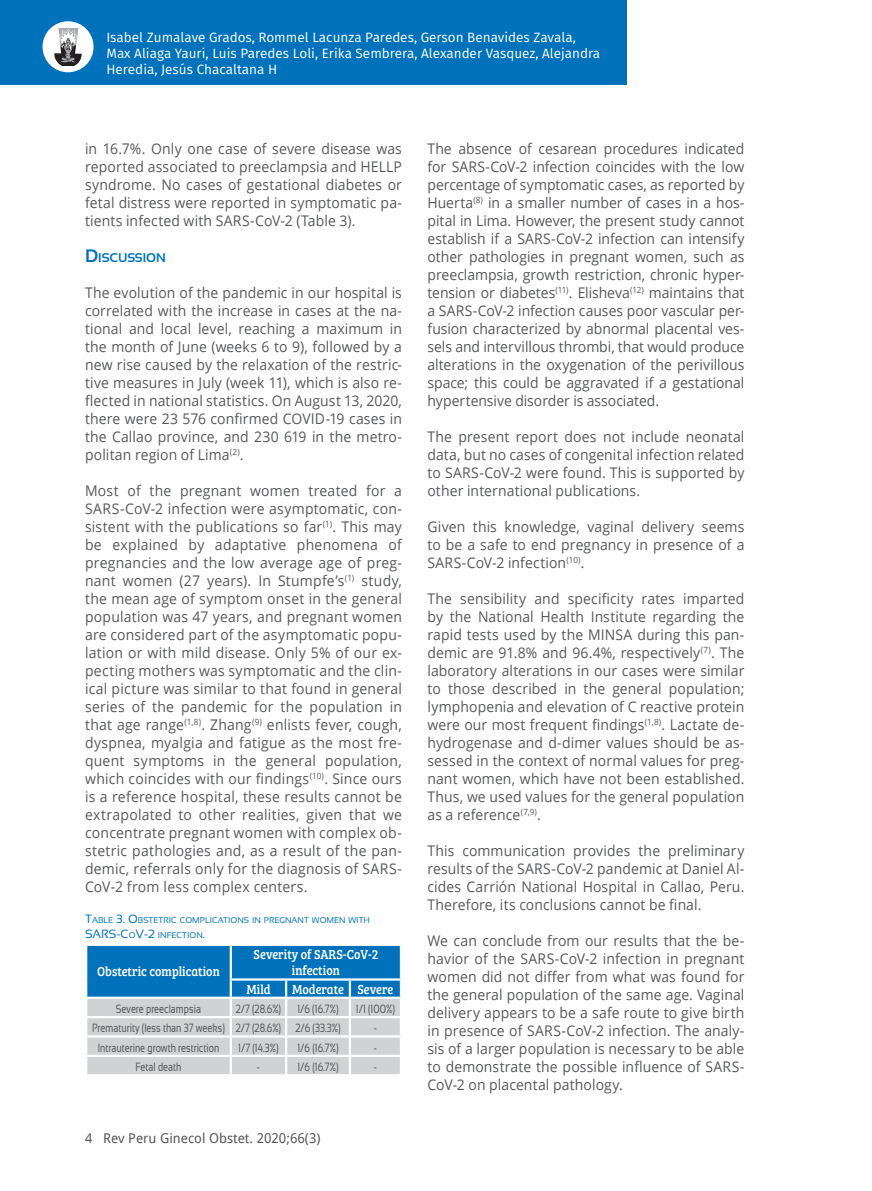
<style>
.page{position:relative;width:872px;height:1191px;background:#fff}
.page>*{position:absolute;margin:0;border:0;box-sizing:border-box;transform-origin:0 0}
.t1{font:14.7px/18px "Open Sans";letter-spacing:.005em;color:#57585a;text-align:justify;scale:.95 1}
.t2{font:13.5px/16.2px "Fira Sans";color:#fff}
.t3{font:13.5px/16.5px "Bree Serif";color:#fff;text-align:center;scale:.9 1}
.t4{font:13.5px "Droid Sans";color:#57585a}
.t5{font:700 12.6px "Sansation";color:#0072bc}
.t6{font:12px "Sansation";color:#57585a;scale:.75 1}
.t7{font:12px "Sansation";color:#0072bc}
.t8{font:8.4px "Sansation";color:#0072bc}
.s1{font-size:18px}
.s2{font-size:12px}
</style>
<div class="page">
<div style="left:0;top:0;width:626px;height:85px;background:#0072bc"></div>
<div style="left:43px;top:21px;width:51px;height:51px;background:#fff;border-radius:50%"></div>
<svg style="left:54px;top:28px;width:28px;height:38px"></svg>
<svg style="left:86px;top:945px;width:315px;height:130px;background:#88b3d0"></svg>
<hr style="left:85px;top:996px;width:146px;height:3px;background:#fff">
<hr style="left:231px;top:996px;width:55px;height:3px;background:#fff">
<hr style="left:286px;top:996px;width:64px;height:3px;background:#fff">
<hr style="left:350px;top:996px;width:52px;height:3px;background:#fff">
<p class="t2" style="left:106px;top:29px;width:495px">Isabel Zumalave Grados, Rommel Lacunza Paredes, Gerson Benavides Zavala,<br>Max Aliaga Yauri, Luis Paredes Loli, Erika Sembrera, Alexander Vasquez, Alejandra<br>Heredia, Jesús Chacaltana H</p>
<p class="t1" style="left:85px;top:139px;width:335px">in 16.7%. Only one case of severe disease was reported associated to preeclampsia and HELLP syndrome. No cases of gestational diabetes or fetal distress were reported in symptomatic pa&shy;tients infected with SARS-CoV-2 (Table 3).</p>
<p class="t5" style="left:85px;top:251px;width:82px"><span class="s1">D</span>ISCUSSION</p>
<p class="t1" style="left:85px;top:283px;width:335px">The evolution of the pandemic in our hospital is correlated with the increase in cases at the na&shy;tional and local level, reaching a maximum in the month of June (weeks 6 to 9), followed by a new rise caused by the relaxation of the restric&shy;tive measures in July (week 11), which is also re&shy;flected in national statistics. On August 13, 2020, there were 23 576 confirmed COVID-19 cases in the Callao province, and 230 619 in the metro&shy;politan region of Lima<sup>(2)</sup>.</p>
<p class="t1" style="left:85px;top:481px;width:335px">Most of the pregnant women treated for a SARS-CoV-2 infection were asymptomatic, con&shy;sistent with the publications so far<sup>(1)</sup>. This may be explained by adaptative phenomena of pregnancies and the low average age of preg&shy;nant women (27 years). In Stumpfe’s<sup>(1)</sup> study, the mean age of symptom onset in the general population was 47 years, and pregnant women are considered part of the asymptomatic popu&shy;lation or with mild disease. Only 5% of our ex&shy;pecting mothers was symptomatic and the clin&shy;ical picture was similar to that found in general series of the pandemic for the population in that age range<sup>(1,8)</sup>. Zhang<sup>(9)</sup> enlists fever, cough, dyspnea, myalgia and fatigue as the most fre&shy;quent symptoms in the general population, which coincides with our findings<sup>(10)</sup>. Since ours is a reference hospital, these results cannot be extrapolated to other realities, given that we concentrate pregnant women with complex ob&shy;stetric pathologies and, as a result of the pan&shy;demic, referrals only for the diagnosis of SARS-CoV-2 from less complex centers.</p>
<p class="t8" style="left:85px;top:915px;width:286px"><span class="s2">T</span>ABLE <span class="s2">3. O</span> BSTETRIC COMPLICATIONS IN PREGNANT WOMEN WITH</p>
<p class="t7" style="left:85px;top:926px;width:9px">SARS</p>
<p class="t8" style="left:116px;top:930px;width:90px"><span class="s2">-C</span> O<span class="s2">V-2</span> INFECTION<span class="s2">.</span></p>
<p class="t3" style="left:97px;top:962px;width:138px">Obstetric complication</p>
<p class="t3" style="left:254px;top:945px;width:140px">Severity of SARS-CoV-2 infection</p>
<p class="t3" style="left:246px;top:979px;width:28px">Mild</p>
<p class="t3" style="left:292px;top:979px;width:114px">Moderate Severe</p>
<p class="t6" style="left:116px;top:1002px;width:115px">Severe preeclampsia</p>
<p class="t6" style="left:236px;top:1002px;width:62px">2/7 (28.6%)</p>
<p class="t6" style="left:297px;top:1002px;width:56px">1/6 (16.7%)</p>
<p class="t6" style="left:356px;top:1002px;width:54px">1/1 (100%)</p>
<p class="t6" style="left:92px;top:1021px;width:333px">Prematurity (less than 37 weeks) 2/7 (28.6%) 2/6 (33.3%)</p>
<p class="t6" style="left:374px;top:1021px;width:6px">-</p>
<p class="t6" style="left:98px;top:1040px;width:164px">Intrauterine growth restriction</p>
<p class="t6" style="left:238px;top:1040px;width:55px">1/7 (14.3%)</p>
<p class="t6" style="left:297px;top:1040px;width:56px">1/6 (16.7%)</p>
<p class="t6" style="left:374px;top:1040px;width:6px">-</p>
<p class="t6" style="left:136px;top:1060px;width:63px">Fetal death</p>
<p class="t6" style="left:257px;top:1060px;width:6px">-</p>
<p class="t6" style="left:297px;top:1060px;width:56px">1/6 (16.7%)</p>
<p class="t6" style="left:374px;top:1060px;width:6px">-</p>
<p class="t4" style="left:85px;top:1128px;width:237px">4 Rev Peru Ginecol Obstet. 2020;66(3)</p>
<p class="t1" style="left:427px;top:139px;width:335px">The absence of cesarean procedures indicated for SARS-CoV-2 infection coincides with the low percentage of symptomatic cases, as reported by Huerta<sup>(8)</sup> in a smaller number of cases in a hos&shy;pital in Lima. However, the present study cannot establish if a SARS-CoV-2 infection can intensify other pathologies in pregnant women, such as preeclampsia, growth restriction, chronic hyper&shy;tension or diabetes<sup>(11)</sup>. Elisheva<sup>(12)</sup> maintains that a SARS-CoV-2 infection causes poor vascular per&shy;fusion characterized by abnormal placental ves&shy;sels and intervillous thrombi, that would produce alterations in the oxygenation of the perivillous space; this could be aggravated if a gestational hypertensive disorder is associated.</p>
<p class="t1" style="left:427px;top:427px;width:335px">The present report does not include neonatal data, but no cases of congenital infection related to SARS-CoV-2 were found. This is supported by other international publications.</p>
<p class="t1" style="left:427px;top:517px;width:335px">Given this knowledge, vaginal delivery seems to be a safe to end pregnancy in presence of a SARS-CoV-2 infection<sup>(10)</sup>.</p>
<p class="t1" style="left:427px;top:589px;width:335px">The sensibility and specificity rates imparted by the National Health Institute regarding the rapid tests used by the MINSA during this pan&shy;demic are 91.8% and 96.4%, respectively<sup>(7)</sup>. The laboratory alterations in our cases were similar to those described in the general population; lymphopenia and elevation of C reactive protein were our most frequent findings<sup>(1,8)</sup>. Lactate de&shy;hydrogenase and d-dimer values should be as&shy;sessed in the context of normal values for preg&shy;nant women, which have not been established.<br>Thus, we used values for the general population as a reference<sup>(7,9)</sup>.</p>
<p class="t1" style="left:427px;top:841px;width:335px">This communication provides the preliminary results of the SARS-CoV-2 pandemic at Daniel Al&shy;cides Carrión National Hospital in Callao, Peru.<br>Therefore, its conclusions cannot be final.</p>
<p class="t1" style="left:427px;top:931px;width:335px">We can conclude from our results that the be&shy;havior of the SARS-CoV-2 infection in pregnant women did not differ from what was found for the general population of the same age. Vaginal delivery appears to be a safe route to give birth in presence of SARS-CoV-2 infection. The analy&shy;sis of a larger population is necessary to be able to demonstrate the possible influence of SARS-CoV-2 on placental pathology.</p>
</div>
